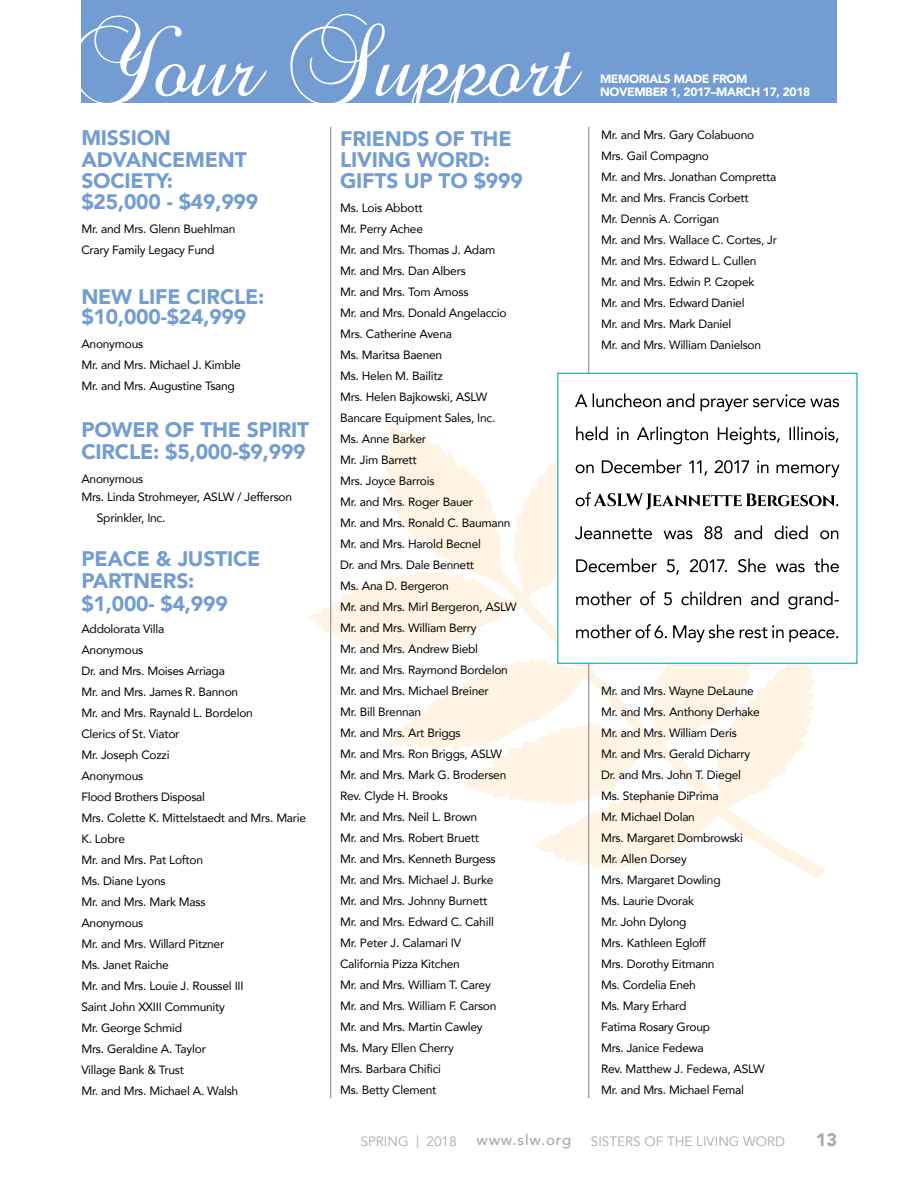
<style>
.page{position:relative;width:918px;height:1188px;background:#fff}
.page>*{position:absolute;margin:0;border:0;box-sizing:border-box;transform-origin:0 0}
.t1{font:90px "Brock Script";letter-spacing:-.02em;color:#fff}
.t2{font:900 21px/21.5px "Avenir";letter-spacing:-.01em;color:#739dd2}
.t3{font:900 18px "Avenir";color:#a7a9ac}
.t4{font:500 15px "Avenir";letter-spacing:.06em;color:#a7a9ac}
.t5{font:13.5px "Avenir";color:#a7a9ac}
.t6{font:12px/21px "Avenir";letter-spacing:-.02em;color:#000}
.t7{font:900 12px/13.5px "Avenir";letter-spacing:-.03em;color:#fff}
.s1{font-size:16.8px}
</style>
<div class="page">
<div style="left:81px;top:0;width:756px;height:103px;background:#739dd2"></div>
<svg style="left:309px;top:420px;width:515px;height:458px"></svg>
<hr style="left:330px;top:127px;width:1px;height:971px;background:#808285">
<hr style="left:588px;top:127px;width:1px;height:971px;background:#808285">
<div style="left:557px;top:373px;width:301px;height:291px;background:#fff;border:1px solid #00afa9"></div>
<svg style="left:576px;top:624px;width:262px;height:18px"></svg>
<svg style="left:576px;top:591px;width:263px;height:18px"></svg>
<svg style="left:576px;top:558px;width:263px;height:17px"></svg>
<svg style="left:575px;top:525px;width:263px;height:14px"></svg>
<svg style="left:576px;top:492px;width:262px;height:18px"></svg>
<svg style="left:576px;top:459px;width:264px;height:18px"></svg>
<svg style="left:576px;top:426px;width:262px;height:18px"></svg>
<svg style="left:575px;top:393px;width:264px;height:18px"></svg>
<h1 class="t1" style="left:66px;top:-1px;width:510px">Your Support</h1>
<h2 class="t2" style="left:81px;top:126px;width:178px">MISSION<br>ADVANCEMENT<br>SOCIETY:<br>$25,000 - $49,999</h2>
<p class="t6" style="left:81px;top:218px;width:156px">Mr. and Mrs. Glenn Buehlman<br>Crary Family Legacy Fund</p>
<h2 class="t2" style="left:81px;top:286px;width:185px;line-height:20.2px">NEW LIFE CIRCLE: $10,000-$24,999</h2>
<p class="t6" style="left:81px;top:333px;width:161px">Anonymous<br>Mr. and Mrs. Michael J. Kimble<br>Mr. and Mrs. Augustine Tsang</p>
<h2 class="t2" style="left:81px;top:418px;width:229px;line-height:22.5px">POWER OF THE SPIRIT<br>CIRCLE: $5,000-$9,999</h2>
<p class="t6" style="left:81px;top:470px;width:212px;line-height:18px">Anonymous<br>Mrs. Linda Strohmeyer, ASLW / Jefferson</p>
<p class="t6" style="left:97px;top:507px;width:70px">Sprinkler, Inc.</p>
<h2 class="t2" style="left:81px;top:547px;width:181px;line-height:22.5px">PEACE &amp; JUSTICE<br>PARTNERS: $1,000- $4,999</h2>
<p class="t6" style="left:81px;top:618px;width:226px">Addolorata Villa<br>Anonymous<br>Dr. and Mrs. Moises Arriaga<br>Mr. and Mrs. James R. Bannon<br>Mr. and Mrs. Raynald L. Bordelon<br>Clerics of St. Viator<br>Mr. Joseph Cozzi<br>Anonymous<br>Flood Brothers Disposal<br>Mrs. Colette K. Mittelstaedt and Mrs. Marie<br>K. Lobre<br>Mr. and Mrs. Pat Lofton<br>Ms. Diane Lyons<br>Mr. and Mrs. Mark Mass<br>Anonymous<br>Mr. and Mrs. Willard Pitzner<br>Ms. Janet Raiche<br>Mr. and Mrs. Louie J. Roussel III<br>Saint John XXIII Community<br>Mr. George Schmid<br>Mrs. Geraldine A. Taylor<br>Village Bank &amp; Trust<br>Mr. and Mrs. Michael A. Walsh</p>
<h2 class="t2" style="left:340px;top:128px;width:184px;line-height:21px">FRIENDS OF THE<br>LIVING WORD:<br>GIFTS UP TO $999</h2>
<p class="t6" style="left:340px;top:197px;width:178px">Ms. Lois Abbott<br>Mr. Perry Achee<br>Mr. and Mrs. Thomas J. Adam<br>Mr. and Mrs. Dan Albers<br>Mr. and Mrs. Tom Amoss<br>Mr. and Mrs. Donald Angelaccio<br>Mrs. Catherine Avena<br>Ms. Maritsa Baenen<br>Ms. Helen M. Bailitz<br>Mrs. Helen Bajkowski, ASLW<br>Bancare Equipment Sales, Inc.<br>Ms. Anne Barker<br>Mr. Jim Barrett<br>Mrs. Joyce Barrois<br>Mr. and Mrs. Roger Bauer<br>Mr. and Mrs. Ronald C. Baumann<br>Mr. and Mrs. Harold Becnel<br>Dr. and Mrs. Dale Bennett<br>Ms. Ana D. Bergeron<br>Mr. and Mrs. Mirl Bergeron, ASLW<br>Mr. and Mrs. William Berry<br>Mr. and Mrs. Andrew Biebl<br>Mr. and Mrs. Raymond Bordelon<br>Mr. and Mrs. Michael Breiner<br>Mr. Bill Brennan<br>Mr. and Mrs. Art Briggs<br>Mr. and Mrs. Ron Briggs, ASLW<br>Mr. and Mrs. Mark G. Brodersen<br>Rev. Clyde H. Brooks<br>Mr. and Mrs. Neil L. Brown<br>Mr. and Mrs. Robert Bruett<br>Mr. and Mrs. Kenneth Burgess<br>Mr. and Mrs. Michael J. Burke<br>Mr. and Mrs. Johnny Burnett<br>Mr. and Mrs. Edward C. Cahill<br>Mr. Peter J. Calamari IV<br>California Pizza Kitchen<br>Mr. and Mrs. William T. Carey<br>Mr. and Mrs. William F. Carson<br>Mr. and Mrs. Martin Cawley<br>Ms. Mary Ellen Cherry<br>Mrs. Barbara Chifici<br>Ms. Betty Clement</p>
<p class="t7" style="left:600px;top:71px;width:212px">MEMORIALS MADE FROM<br>NOVEMBER 1, 2017–MARCH 17, 2018</p>
<p class="t6" style="left:601px;top:124px;width:177px">Mr. and Mrs. Gary Colabuono<br>Mrs. Gail Compagno<br>Mr. and Mrs. Jonathan Compretta<br>Mr. and Mrs. Francis Corbett<br>Mr. Dennis A. Corrigan<br>Mr. and Mrs. Wallace C. Cortes, Jr<br>Mr. and Mrs. Edward L. Cullen<br>Mr. and Mrs. Edwin P. Czopek<br>Mr. and Mrs. Edward Daniel<br>Mr. and Mrs. Mark Daniel<br>Mr. and Mrs. William Danielson</p>
<p class="t6" style="left:601px;top:680px;width:165px">Mr. and Mrs. Wayne DeLaune<br>Mr. and Mrs. Anthony Derhake<br>Mr. and Mrs. William Deris<br>Mr. and Mrs. Gerald Dicharry<br>Dr. and Mrs. John T. Diegel<br>Ms. Stephanie DiPrima<br>Mr. Michael Dolan<br>Mrs. Margaret Dombrowski<br>Mr. Allen Dorsey<br>Mrs. Margaret Dowling<br>Ms. Laurie Dvorak<br>Mr. John Dylong<br>Mrs. Kathleen Egloff<br>Mrs. Dorothy Eitmann<br>Ms. Cordelia Eneh<br>Ms. Mary Erhard<br>Fatima Rosary Group<br>Mrs. Janice Fedewa<br>Rev. Matthew J. Fedewa, ASLW<br>Mr. and Mrs. Michael Femal</p>
<p class="t5" style="left:361px;top:1133px;width:97px">SPRING <span class="s1">|</span> 2018</p>
<p class="t4" style="left:476px;top:1126px;width:96px">www.slw.org</p>
<p class="t5" style="left:591px;top:1133px;width:196px">SISTERS OF THE LIVING WORD</p>
<h3 class="t3" style="left:816px;top:1124px;width:23px">13</h3>
</div>
